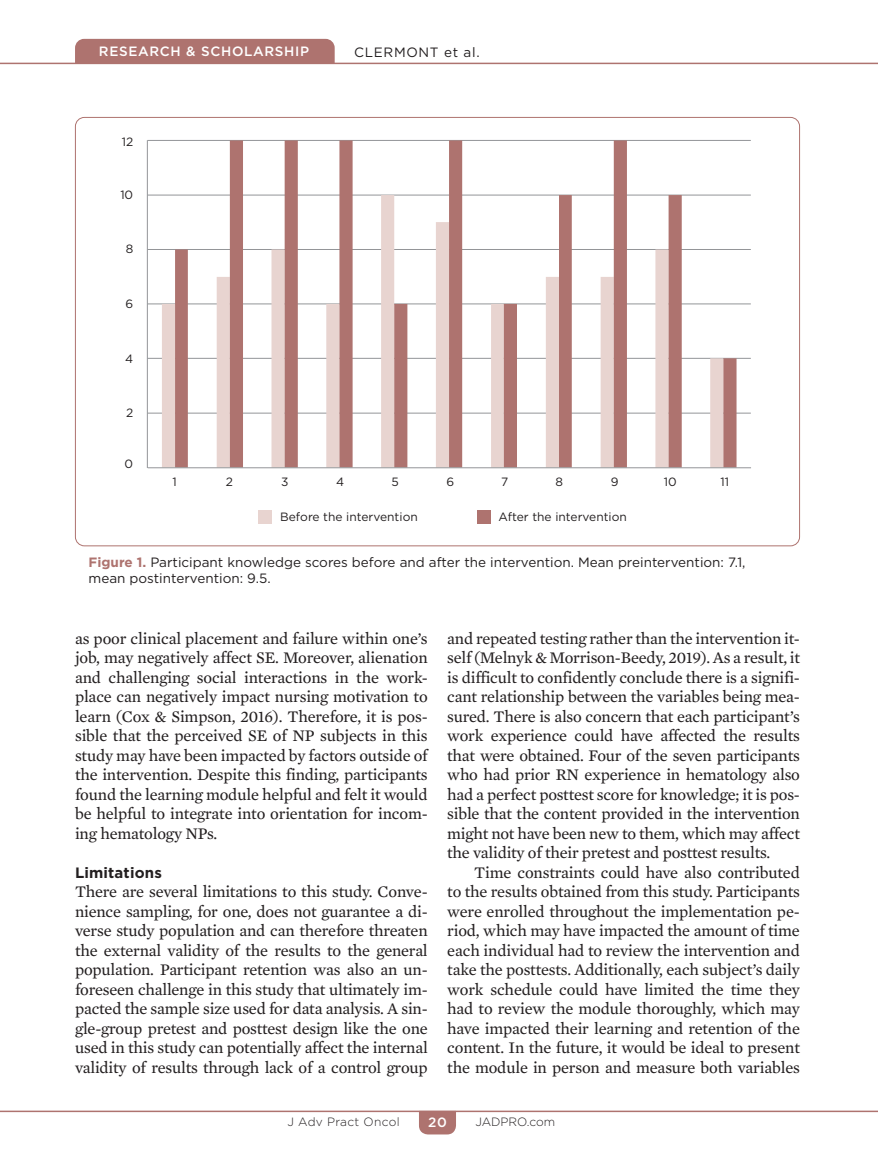
<style>
.page{position:relative;width:878px;height:1175px;background:#fff}
.page>*{position:absolute;margin:0;border:0;box-sizing:border-box;transform-origin:0 0}
.Body_txt_no-indent{font:16.5px/19.5px "Mercury Text G2";letter-spacing:-.015em;color:#231f20;text-align:justify}
.Body_txt{font:16.5px/19.5px "Mercury Text G2";letter-spacing:-.01em;color:#231f20;text-align:justify}
.Subhead_2{font:700 15px "Gotham";letter-spacing:.01em;color:#231f20}
.Figure_Title{font:13.5px/16.2px "Gotham";color:#231f20}
.t1{font:500 13.5px "Gotham";letter-spacing:.05em;color:#fff}
.Figure_Title-2{font:13.5px "Gotham";letter-spacing:.05em;color:#231f20}
.t2{font:12px "Gotham";color:#231f20}
.t3{font:300 12px "Gotham";letter-spacing:.025em;color:#231f20}
.t4{font:300 12px "Gotham";color:#231f20}
.s1{font-weight:700;color:#ae736f}
</style>
<div class="page">
<hr style="left:0;top:1110px;width:878px;height:2px;background:#ae736f">
<svg style="left:419px;top:1110px;width:37px;height:24px"></svg>
<hr style="left:0;top:63px;width:878px;height:1px;background:#ae736f">
<div style="left:75px;top:39px;width:259px;height:24px;background:#ae736f"></div>
<hr style="left:147px;top:413px;width:603px;height:1px;background:#939598">
<hr style="left:147px;top:358px;width:603px;height:1px;background:#939598">
<hr style="left:147px;top:303px;width:603px;height:1px;background:#939598">
<hr style="left:147px;top:249px;width:603px;height:1px;background:#939598">
<hr style="left:147px;top:195px;width:603px;height:1px;background:#939598">
<hr style="left:147px;top:140px;width:603px;height:1px;background:#939598">
<svg style="left:162px;top:195px;width:13px;height:272px;fill:#e8d4d0"></svg>
<svg style="left:175px;top:140px;width:561px;height:327px"></svg>
<hr style="left:147px;top:140px;width:1px;height:328px;background:#939598">
<hr style="left:148px;top:467px;width:603px;height:1px;background:#939598">
<div style="left:258px;top:510px;width:14px;height:14px;background:#e8d4d0"></div>
<div style="left:476px;top:510px;width:14px;height:14px;background:#ae736f"></div>
<p class="t1" style="left:99px;top:43px;width:212px">RESEARCH &amp; SCHOLARSHIP</p>
<p class="Figure_Title-2" style="left:354px;top:43px;width:127px">CLERMONT et al.</p>
<p class="t2" style="left:122px;top:134px;width:13px">12</p>
<p class="t2" style="left:120px;top:187px;width:14px">10</p>
<p class="t2" style="left:126px;top:241px;width:9px">8</p>
<p class="t2" style="left:125px;top:296px;width:9px">6</p>
<p class="t2" style="left:125px;top:351px;width:10px">4</p>
<p class="t2" style="left:126px;top:405px;width:9px">2</p>
<p class="t2" style="left:125px;top:456px;width:10px">0</p>
<p class="t2" style="left:226px;top:474px;width:9px">2</p>
<p class="t2" style="left:281px;top:474px;width:9px">3</p>
<p class="t2" style="left:336px;top:474px;width:10px">4</p>
<p class="t2" style="left:391px;top:474px;width:9px">5</p>
<p class="t2" style="left:446px;top:474px;width:9px">6</p>
<p class="t2" style="left:501px;top:474px;width:9px">7</p>
<p class="t2" style="left:555px;top:474px;width:9px">8</p>
<p class="t2" style="left:610px;top:474px;width:9px">9</p>
<p class="t2" style="left:663px;top:474px;width:14px">10</p>
<p class="t2" style="left:720px;top:474px;width:10px">11</p>
<p class="t2" style="left:280px;top:509px;width:139px">Before the intervention</p>
<p class="t2" style="left:498px;top:509px;width:130px">After the intervention</p>
<p class="Figure_Title" style="left:88px;top:553px;width:658px"><span class="s1">Figure 1.</span> Participant knowledge scores before and after the intervention. Mean preintervention: 7.1, mean postintervention: 9.5.</p>
<p class="t2" style="left:172px;top:474px;width:6px">1</p>
<p class="Body_txt_no-indent" style="left:75px;top:628px;width:354px">as poor clinical placement and failure within one’s job, may negatively affect SE. Moreover, alienation and challenging social interactions in the work&shy;place can negatively impact nursing motivation to learn (Cox &amp; Simpson, 2016). Therefore, it is pos&shy;sible that the perceived SE of NP subjects in this study may have been impacted by factors outside of the intervention. Despite this finding, participants found the learning module helpful and felt it would be helpful to integrate into orientation for incom&shy;ing hematology NPs.</p>
<p class="Subhead_2" style="left:75px;top:862px;width:88px">Limitations</p>
<p class="Body_txt_no-indent" style="left:75px;top:882px;width:354px">There are several limitations to this study. Conve&shy;nience sampling, for one, does not guarantee a di&shy;verse study population and can therefore threaten the external validity of the results to the general population. Participant retention was also an un&shy;foreseen challenge in this study that ultimately im&shy;pacted the sample size used for data analysis. A sin&shy;gle-group pretest and posttest design like the one used in this study can potentially affect the internal validity of results through lack of a control group</p>
<p class="Body_txt_no-indent" style="left:447px;top:628px;width:354px">and repeated testing rather than the intervention it&shy;self (Melnyk &amp; Morrison-Beedy, 2019). As a result, it is difficult to confidently conclude there is a signifi&shy;cant relationship between the variables being mea&shy;sured. There is also concern that each participant’s work experience could have affected the results that were obtained. Four of the seven participants who had prior RN experience in hematology also had a perfect posttest score for knowledge; it is pos&shy;sible that the content provided in the intervention might not have been new to them, which may affect the validity of their pretest and posttest results.</p>
<p class="Body_txt" style="left:447px;top:862px;width:354px;text-indent:27px">Time constraints could have also contributed to the results obtained from this study. Participants were enrolled throughout the implementation pe&shy;riod, which may have impacted the amount of time each individual had to review the intervention and take the posttests. Additionally, each subject’s daily work schedule could have limited the time they had to review the module thoroughly, which may have impacted their learning and retention of the content. In the future, it would be ideal to present the module in person and measure both variables</p>
<p class="t3" style="left:287px;top:1114px;width:114px">J Adv Pract Oncol</p>
<p class="t1" style="left:428px;top:1113px;width:20px">20</p>
<p class="t4" style="left:475px;top:1114px;width:81px">JADPRO.com</p>
</div>
